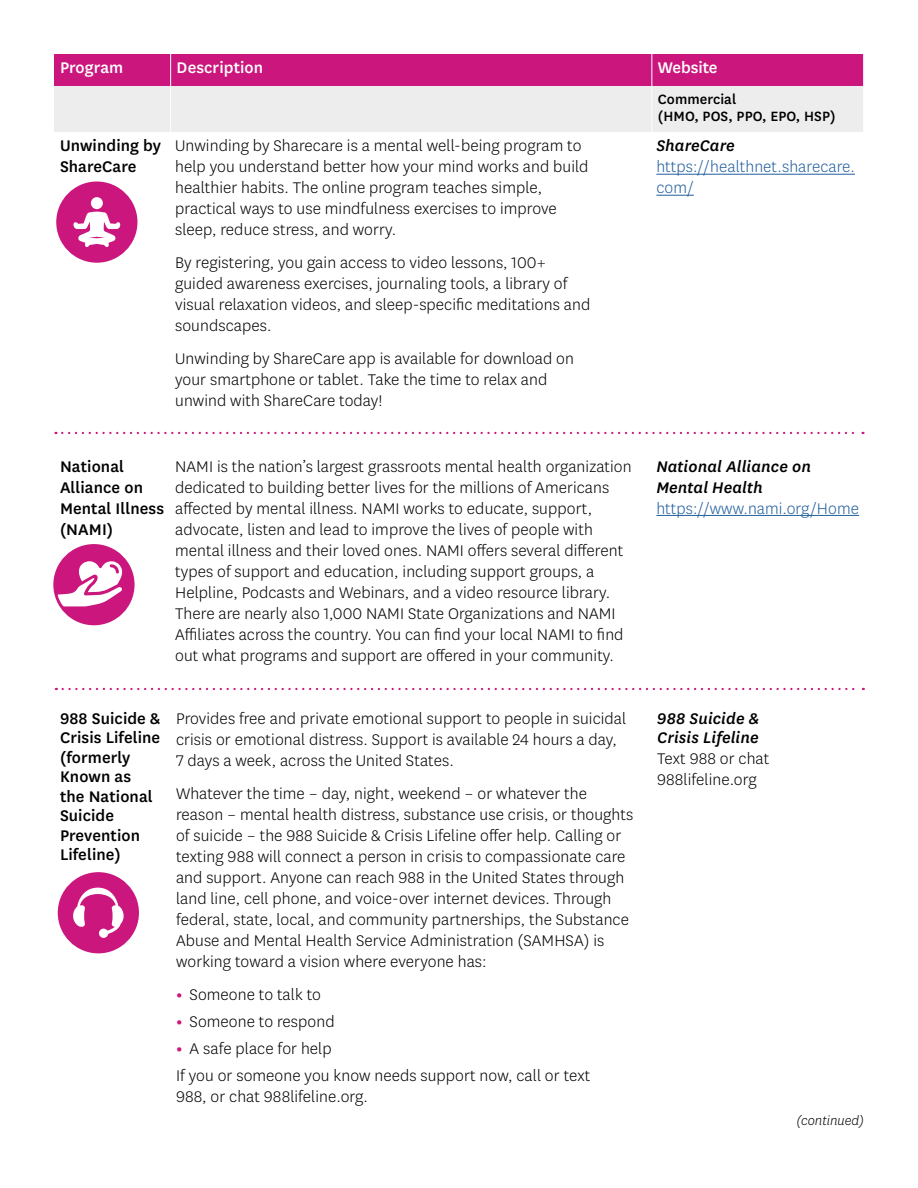
<style>
.page{position:relative;width:918px;height:1188px;background:#fff}
.page>*{position:absolute;margin:0;border:0;box-sizing:border-box;transform-origin:0 0}
.t1{font:300 18px/21px "Centene Sans";letter-spacing:.005em;color:#000}
.t2{font:500 18px/19.5px "Centene Sans";letter-spacing:.005em;color:#000}
.t3{font:italic 500 18px/21px "Centene Sans";letter-spacing:.005em;color:#000}
.t4{font:300 18px/21px "Centene Sans";letter-spacing:.005em;color:#215e9e}
.t5{font:500 18px "Centene Sans";letter-spacing:.005em;color:#fff}
.t6{font:500 15.75px/16.5px "Centene Sans";letter-spacing:.005em;color:#000}
.t7{font:italic 300 15px "Centene Sans";color:#000}
.s1{font-weight:500;font-style:italic;color:#000}
.s2{font-weight:300;font-style:normal;color:#215e9e}
.s3{font-weight:700;color:#cb177d}
</style>
<div class="page">
<svg style="left:56px;top:432px;width:807px;height:2px"></svg>
<hr style="left:656px;top:174px;width:199px;height:1px;background:#215e9e">
<hr style="left:656px;top:195px;width:38px;height:1px;background:#215e9e">
<hr style="left:656px;top:515px;width:203px;height:1px;background:#215e9e">
<svg style="left:63px;top:688px;width:801px;height:2px"></svg>
<div style="left:54px;top:54px;width:117px;height:33px;background:#cb177d"></div>
<div style="left:171px;top:54px;width:481px;height:33px;background:#cb177d"></div>
<div style="left:652px;top:54px;width:212px;height:33px;background:#cb177d"></div>
<div style="left:54px;top:87px;width:117px;height:45px;background:#ededee"></div>
<div style="left:171px;top:87px;width:481px;height:45px;background:#ededee"></div>
<div style="left:652px;top:87px;width:212px;height:45px;background:#ededee"></div>
<hr style="left:170px;top:54px;width:1px;height:33px;background:#fff">
<hr style="left:170px;top:87px;width:1px;height:45px;background:#fff">
<hr style="left:651px;top:54px;width:1px;height:33px;background:#fff">
<hr style="left:651px;top:87px;width:1px;height:45px;background:#fff">
<hr style="left:863px;top:54px;width:1px;height:33px;background:#fff">
<hr style="left:863px;top:87px;width:1px;height:45px;background:#fff">
<div style="left:56px;top:181px;width:81px;height:82px;background:#cb177d;border-radius:50%"></div>
<svg style="left:73px;top:212px;width:47px;height:35px"></svg>
<div style="left:91px;top:197px;width:12px;height:12px;background:#fff;border-radius:50%"></div>
<div style="left:53px;top:544px;width:82px;height:81px;background:#cb177d;border-radius:50%"></div>
<svg style="left:57px;top:560px;width:66px;height:46px"></svg>
<div style="left:58px;top:872px;width:81px;height:81px;background:#cb177d;border-radius:50%"></div>
<svg style="left:73px;top:888px;width:51px;height:50px"></svg>
<p class="t5" style="left:60px;top:56px;width:65px">Program</p>
<p class="t5" style="left:177px;top:56px;width:88px">Description</p>
<p class="t5" style="left:658px;top:56px;width:61px">Website</p>
<p class="t6" style="left:658px;top:90px;width:179px">Commercial<br>(HMO, POS, PPO, EPO, HSP)</p>
<p class="t2" style="left:60px;top:134px;width:103px;line-height:21px">Unwinding by<br>ShareCare</p>
<p class="t1" style="left:175px;top:135px;width:415px">Unwinding by Sharecare is a mental well-being program to help you understand better how your mind works and build healthier habits. The online program teaches simple, practical ways to use mindfulness exercises to improve sleep, reduce stress, and worry.</p>
<p class="t1" style="left:175px;top:252px;width:417px">By registering, you gain access to video lessons, 100+ guided awareness exercises, journaling tools, a library of visual relaxation videos, and sleep-specific meditations and soundscapes.</p>
<p class="t1" style="left:175px;top:348px;width:400px">Unwinding by ShareCare app is available for download on your smartphone or tablet. Take the time to relax and unwind with ShareCare today!</p>
<p class="t4" style="left:656px;top:135px;width:200px"><span class="s1">ShareCare </span>https://healthnet.sharecare. com/</p>
<p class="t2" style="left:60px;top:455px;width:106px;line-height:21px">National<br>Alliance on<br>Mental Illness (NAMI)</p>
<p class="t1" style="left:175px;top:455px;width:458px">NAMI is the nation’s largest grassroots mental health organization dedicated to building better lives for the millions of Americans affected by mental illness. NAMI works to educate, support, advocate, listen and lead to improve the lives of people with mental illness and their loved ones. NAMI offers several different types of support and education, including support groups, a Helpline, Podcasts and Webinars, and a video resource library.<br>There are nearly also 1,000 NAMI State Organizations and NAMI Affiliates across the country. You can find your local NAMI to find out what programs and support are offered in your community.</p>
<p class="t3" style="left:656px;top:455px;width:204px">National Alliance on<br>Mental Health <span class="s2">https://www.nami.org/Home</span></p>
<p class="t2" style="left:60px;top:708px;width:102px">988 Suicide &amp;<br>Crisis Lifeline (formerly<br>Known as<br>the National<br>Suicide<br>Prevention<br>Lifeline)</p>
<p class="t1" style="left:176px;top:707px;width:452px">Provides free and private emotional support to people in suicidal crisis or emotional distress. Support is available 24 hours a day,<br>7 days a week, across the United States.</p>
<p class="t1" style="left:176px;top:782px;width:459px">Whatever the time – day, night, weekend – or whatever the reason – mental health distress, substance use crisis, or thoughts of suicide – the 988 Suicide &amp; Crisis Lifeline offer help. Calling or texting 988 will connect a person in crisis to compassionate care and support. Anyone can reach 988 in the United States through land line, cell phone, and voice-over internet devices. Through federal, state, local, and community partnerships, the Substance Abuse and Mental Health Service Administration (SAMHSA) is working toward a vision where everyone has:</p>
<p class="t1" style="left:176px;top:983px;width:146px"><span class="s3">•</span> Someone to talk to</p>
<p class="t1" style="left:176px;top:1010px;width:160px"><span class="s3">•</span> Someone to respond</p>
<p class="t1" style="left:176px;top:1037px;width:157px"><span class="s3">•</span> A safe place for help</p>
<p class="t1" style="left:176px;top:1064px;width:416px">If you or someone you know needs support now, call or text<br>988, or chat 988lifeline.org.</p>
<p class="t3" style="left:657px;top:708px;width:103px;line-height:19.5px">988 Suicide &amp;<br>Crisis Lifeline</p>
<p class="t1" style="left:657px;top:748px;width:114px">Text 988 or chat<br>988lifeline.org</p>
<p class="t7" style="left:796px;top:1112px;width:69px">(continued)</p>
</div>
